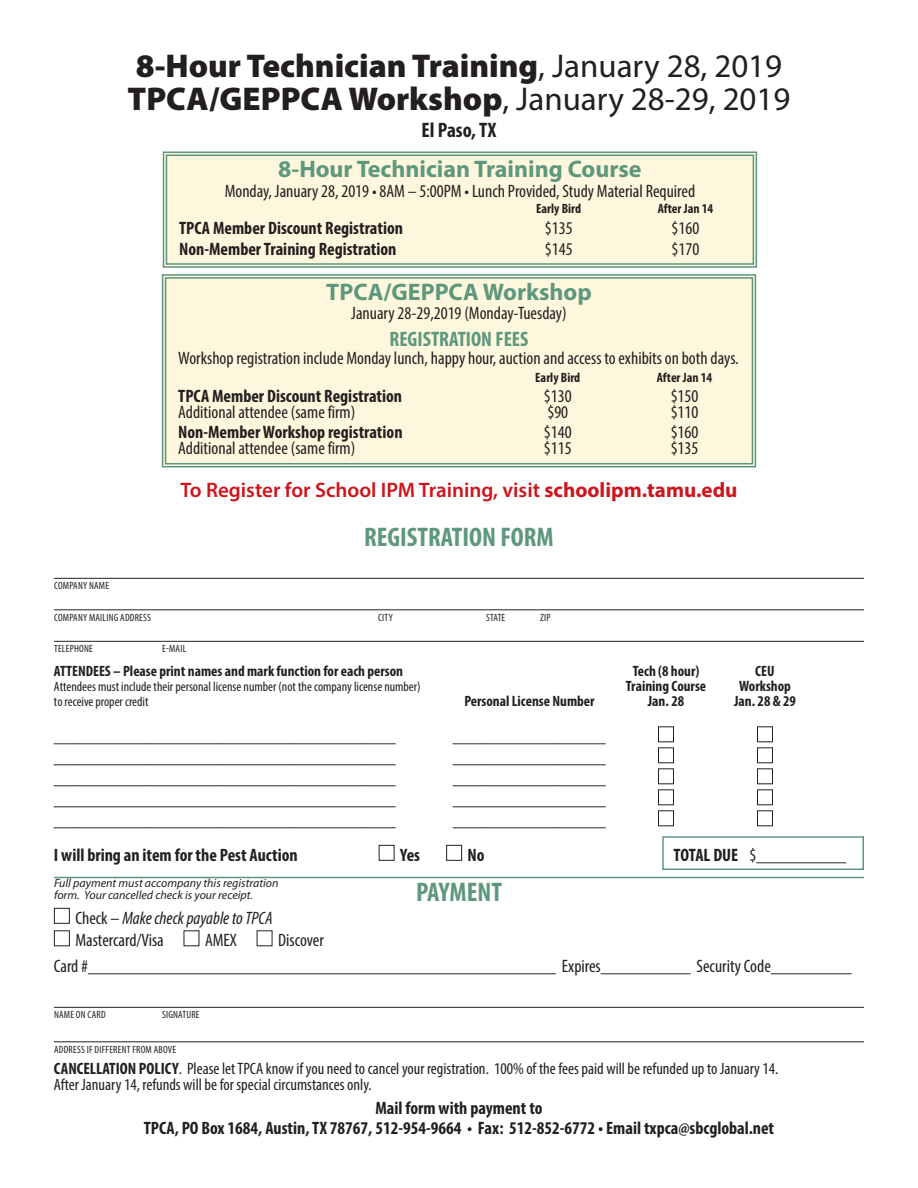
<style>
.page{position:relative;width:918px;height:1188px;background:#fff}
.page>*{position:absolute;margin:0;border:0;box-sizing:border-box;transform-origin:0 0}
.t1{font:900 33px/33px "Myriad Pro";color:#231f20}
.t2{font:700 condensed 27px "Myriad Pro";color:#5d987d}
.t3{font:700 24px "Myriad Pro";color:#5d987d}
.t4{font:600 21px "Myriad Pro";color:#cd151d}
.t5{font:700 condensed 21px "Myriad Pro";color:#5d987d}
.t6{font:700 condensed 21px "Myriad Pro";color:#231f20}
.t7{font:condensed 18px/25.5px "Myriad Pro";color:#231f20}
.t8{font:700 condensed 18px/19.5px "Myriad Pro";color:#231f20;text-align:center}
.t9{font:italic condensed 18px/22.5px "Myriad Pro";color:#231f20}
.t10{font:condensed 16.5px/16.5px "Myriad Pro";color:#231f20}
.t11{font:700 condensed 15px "Myriad Pro";color:#231f20}
.t12{font:condensed 13.5px "Myriad Pro";color:#231f20}
.t13{font:700 condensed 13.5px "Myriad Pro";color:#231f20}
.t14{font:italic 12px/12px "Myriad Pro";color:#231f20}
.t15{font:condensed 10.5px "Myriad Pro";letter-spacing:.02em;color:#231f20}
.s1{font-weight:400}
.s2{font-weight:700}
.s3{font-style:normal}
</style>
<div class="page">
<div style="left:167px;top:156px;width:586px;height:107px;background:#fef7dd"></div>
<div style="left:163px;top:152px;width:594px;height:116px;border:2px solid #5d987d"></div>
<div style="left:166px;top:154px;width:588px;height:111px;border:2px solid #5d987d"></div>
<hr style="left:54px;top:578px;width:810px;height:1px;background:#231f20">
<hr style="left:54px;top:609px;width:810px;height:1px;background:#231f20">
<hr style="left:54px;top:641px;width:810px;height:1px;background:#231f20">
<hr style="left:54px;top:1007px;width:810px;height:1px;background:#231f20">
<hr style="left:54px;top:1041px;width:810px;height:1px;background:#231f20">
<div style="left:379px;top:845px;width:15px;height:16px;border:1px solid #231f20"></div>
<div style="left:446px;top:845px;width:16px;height:16px;border:1px solid #231f20"></div>
<div style="left:54px;top:908px;width:16px;height:16px;border:1px solid #231f20"></div>
<div style="left:54px;top:930px;width:16px;height:16px;border:1px solid #231f20"></div>
<div style="left:658px;top:726px;width:16px;height:16px;border:1px solid #231f20"></div>
<div style="left:757px;top:726px;width:16px;height:16px;border:1px solid #231f20"></div>
<div style="left:658px;top:747px;width:16px;height:16px;border:1px solid #231f20"></div>
<div style="left:757px;top:747px;width:16px;height:16px;border:1px solid #231f20"></div>
<div style="left:658px;top:768px;width:16px;height:16px;border:1px solid #231f20"></div>
<div style="left:757px;top:768px;width:16px;height:16px;border:1px solid #231f20"></div>
<div style="left:658px;top:789px;width:16px;height:16px;border:1px solid #231f20"></div>
<div style="left:757px;top:789px;width:16px;height:16px;border:1px solid #231f20"></div>
<div style="left:658px;top:810px;width:16px;height:16px;border:1px solid #231f20"></div>
<div style="left:757px;top:810px;width:16px;height:16px;border:1px solid #231f20"></div>
<div style="left:662px;top:836px;width:202px;height:34px;border:2px solid #5d987d"></div>
<hr style="left:54px;top:877px;width:810px;height:1px;background:#5d987d">
<div style="left:166px;top:279px;width:586px;height:184px;background:#fef7dd"></div>
<div style="left:162px;top:274px;width:594px;height:193px;border:2px solid #5d987d"></div>
<div style="left:165px;top:277px;width:588px;height:187px;border:2px solid #5d987d"></div>
<h1 class="t1" style="left:128px;top:53px;width:664px">8-Hour Technician Training<span class="s1">, January 28, 2019<br></span>TPCA/GEPPCA Workshop<span class="s1">, January 28-29, 2019</span></h1>
<p class="t6" style="left:421px;top:123px;width:77px">El Paso,TX</p>
<h3 class="t3" style="left:278px;top:160px;width:365px">8-Hour Technician Training Course</h3>
<p class="t7" style="left:225px;top:179px;width:472px">Monday, January 28, 2019 • 8AM – 5:00PM • Lunch Provided, Study Material Required</p>
<p class="t13" style="left:536px;top:204px;width:46px">Early Bird</p>
<p class="t13" style="left:658px;top:204px;width:57px">After Jan 14</p>
<p class="t8" style="left:179px;top:220px;width:225px">TPCA Member Discount Registration</p>
<p class="t7" style="left:545px;top:217px;width:29px">$135</p>
<p class="t7" style="left:672px;top:217px;width:29px">$160</p>
<p class="t8" style="left:179px;top:241px;width:219px">Non-MemberTraining Registration</p>
<p class="t7" style="left:545px;top:238px;width:29px">$145</p>
<p class="t7" style="left:672px;top:238px;width:29px">$170</p>
<h3 class="t3" style="left:326px;top:283px;width:267px">TPCA/GEPPCA Workshop</h3>
<p class="t7" style="left:351px;top:302px;width:217px">January 28-29,2019 (Monday-Tuesday)</p>
<p class="t5" style="left:389px;top:332px;width:141px">REGISTRATION FEES</p>
<p class="t7" style="left:178px;top:347px;width:562px">Workshop registration include Monday lunch, happy hour, auction and access to exhibits on both days.</p>
<p class="t13" style="left:535px;top:373px;width:46px">Early Bird</p>
<p class="t13" style="left:657px;top:373px;width:57px">After Jan 14</p>
<p class="t8" style="left:178px;top:387px;width:225px">TPCA Member Discount Registration</p>
<p class="t7" style="left:544px;top:384px;width:29px">$130</p>
<p class="t7" style="left:671px;top:384px;width:29px">$150</p>
<p class="t7" style="left:178px;top:401px;width:178px">Additional attendee (same firm)</p>
<p class="t7" style="left:547px;top:401px;width:22px">$90</p>
<p class="t7" style="left:671px;top:401px;width:29px">$110</p>
<p class="t8" style="left:178px;top:423px;width:226px">Non-MemberWorkshop registration</p>
<p class="t7" style="left:544px;top:420px;width:29px">$140</p>
<p class="t7" style="left:671px;top:420px;width:29px">$160</p>
<p class="t7" style="left:178px;top:437px;width:178px">Additional attendee (same firm)</p>
<p class="t7" style="left:544px;top:437px;width:29px">$115</p>
<p class="t7" style="left:671px;top:437px;width:29px">$135</p>
<p class="t4" style="left:180px;top:482px;width:559px">To Register for School IPM Training, visit <span class="s2">schoolipm.tamu.edu</span></p>
<h2 class="t2" style="left:364px;top:527px;width:191px">REGISTRATION FORM</h2>
<p class="t15" style="left:54px;top:582px;width:57px">COMPANy NAME</p>
<p class="t15" style="left:54px;top:613px;width:98px">COMPANy MAILING ADDRESS</p>
<p class="t15" style="left:378px;top:613px;width:16px">CITy</p>
<p class="t15" style="left:486px;top:613px;width:21px">STATE</p>
<p class="t15" style="left:540px;top:613px;width:12px">ZIP</p>
<p class="t15" style="left:54px;top:645px;width:40px">TELEPHONE</p>
<p class="t15" style="left:162px;top:645px;width:26px">E-MAIL</p>
<p class="t11" style="left:54px;top:666px;width:351px">ATTENDEES – Please print names and mark function for each person</p>
<p class="t11" style="left:633px;top:666px;width:68px">Tech (8 hour)</p>
<p class="t11" style="left:755px;top:666px;width:21px">CEU</p>
<p class="t12" style="left:54px;top:682px;width:368px">Attendees must include their personal license number (not the company license number)</p>
<p class="t11" style="left:626px;top:681px;width:82px">Training Course</p>
<p class="t11" style="left:739px;top:681px;width:53px">Workshop</p>
<p class="t12" style="left:54px;top:697px;width:96px">to receive proper credit</p>
<p class="t11" style="left:464px;top:696px;width:132px">Personal License Number</p>
<p class="t11" style="left:648px;top:696px;width:38px">Jan. 28</p>
<p class="t11" style="left:734px;top:696px;width:63px">Jan. 28 &amp; 29</p>
<p class="t7" style="left:54px;top:725px;width:343px">______________________________________</p>
<p class="t7" style="left:453px;top:725px;width:154px">_________________</p>
<p class="t7" style="left:54px;top:746px;width:343px">______________________________________</p>
<p class="t7" style="left:453px;top:746px;width:154px">_________________</p>
<p class="t7" style="left:54px;top:767px;width:343px">______________________________________</p>
<p class="t7" style="left:453px;top:767px;width:154px">_________________</p>
<p class="t7" style="left:54px;top:788px;width:343px">______________________________________</p>
<p class="t7" style="left:453px;top:788px;width:154px">_________________</p>
<p class="t7" style="left:54px;top:809px;width:343px">______________________________________</p>
<p class="t7" style="left:453px;top:809px;width:154px">_________________</p>
<p class="t8" style="left:54px;top:846px;width:245px">I will bring an item for the Pest Auction</p>
<p class="t8" style="left:400px;top:846px;width:21px">Yes</p>
<p class="t8" style="left:468px;top:846px;width:18px">No</p>
<p class="t7" style="left:674px;top:843px;width:174px"><span class="s2">TOTAL DUE</span> $__________</p>
<h2 class="t2" style="left:416px;top:883px;width:87px">PAYMENT</h2>
<p class="t9" style="left:75px;top:908px;width:199px"><span class="s3">Check –</span> MakecheckpayabletoTPCA<br><span class="s3">Mastercard/Visa</span></p>
<p class="t14" style="left:54px;top:877px;width:226px">Full payment must accompany this registration form. Your cancelled check is your receipt.</p>
<p class="t7" style="left:54px;top:929px;width:799px;text-indent:224px">Discover<br>Card #____________________________________________________ Expires__________ Security Code_________</p>
<p class="t15" style="left:54px;top:1011px;width:53px">NAME ON CARD</p>
<p class="t15" style="left:162px;top:1011px;width:39px">SIGNATURE</p>
<p class="t15" style="left:54px;top:1045px;width:124px">ADDRESS IF DIFFERENT FROM ABOVE</p>
<p class="t10" style="left:54px;top:1061px;width:726px"><span class="s2">CANCELLATION POLICY</span>. Please letTPCA know if you need to cancel your registration. 100% of the fees paid will be refunded up to January 14.<br>After January 14, refunds will be for special circumstances only.</p>
<p class="t8" style="left:144px;top:1100px;width:632px">Mail form with payment to<br>TPCA, PO Box 1684, Austin,TX 78767, 512-954-9664 • Fax: 512-852-6772 • Email txpca@sbcglobal.net</p>
<p class="t7" style="left:205px;top:929px;width:33px">AMEX</p>
</div>
